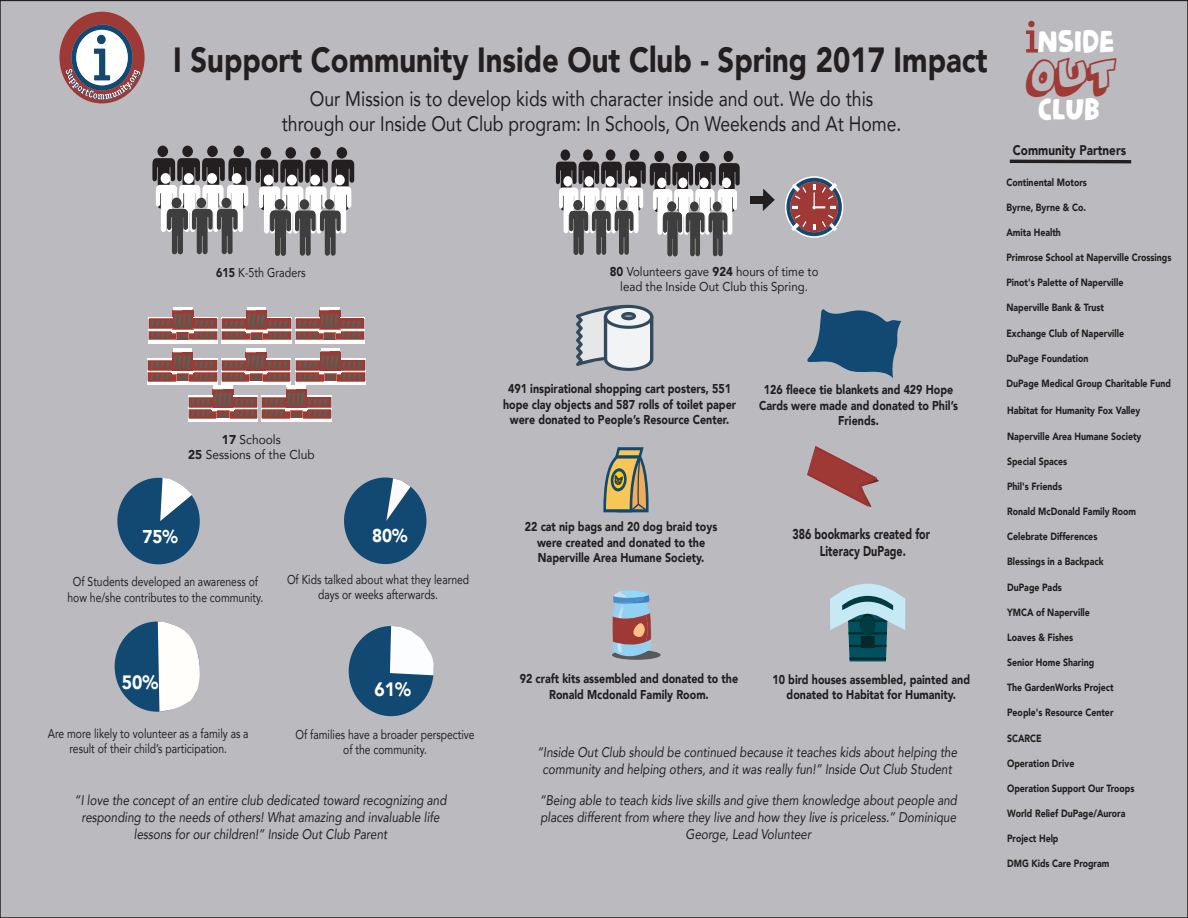
<style>
.page{position:relative;width:1188px;height:918px;background:#bbbbbf}
.page>*{position:absolute;margin:0;border:0;box-sizing:border-box;transform-origin:0 0}
.t1{font:900 34.95px "Avenir";color:#231f20;scale:.83 1}
.t2{font:31.2px "Nickname DEMO";color:#fff}
.t3{font:31.2px "Dynamix";color:#a03a36}
.t4{font:21px/25.2px "Avenir";color:#231f20;text-align:center;scale:.83 1}
.t5{font:900 19.35px "Avenir";color:#fff;scale:.9 1}
.t6{font:900 18.6px "Avenir";color:#fff;scale:.91 1}
.t7{font:900 14.25px/17.1px "Avenir";color:#231f20;text-align:center;scale:.75 1}
.t8{font:italic 13.95px/16.8px "Avenir";color:#231f20;text-align:center;scale:.83 1}
.t9{font:900 13.95px "Avenir";color:#231f20;scale:.83 1}
.t10{font:900 12.75px/15.5px "Avenir";color:#231f20;text-align:center;scale:.83 1}
.t11{font:12.75px/15.5px "Avenir";color:#231f20;text-align:center;scale:.81 1}
.t12{font:12.75px/15.5px "Avenir";color:#231f20;text-align:center;scale:.9 1}
.t13{font:12.75px/15.5px "Avenir";color:#231f20;text-align:center;scale:.93 1}
.t14{font:12.75px "Avenir";color:#231f20;scale:.83 1}
.t15{font:900 10.5px "Avenir";color:#231f20;scale:.83 1}
.s1{font-weight:900}
</style>
<div class="page">
<svg style="left:1026px;top:30px;width:12px;height:23px"></svg>
<div style="left:1028px;top:21px;width:7px;height:6px;background:#a03a36;border-radius:50%"></div>
<svg style="left:1009px;top:159px;width:123px;height:5px"></svg>
<svg style="left:59px;top:12px;width:86px;height:91px"></svg>
<div style="left:97px;top:35px;width:9px;height:9px;background:#124972;border-radius:50%"></div>
<div style="left:261px;top:147px;width:10px;height:12px;background:#231f20;border-radius:50%"></div>
<div style="left:285px;top:147px;width:11px;height:12px;background:#231f20;border-radius:50%"></div>
<div style="left:310px;top:147px;width:11px;height:12px;background:#231f20;border-radius:50%"></div>
<div style="left:337px;top:147px;width:10px;height:12px;background:#231f20;border-radius:50%"></div>
<div style="left:157px;top:146px;width:11px;height:11px;background:#231f20;border-radius:50%"></div>
<div style="left:182px;top:146px;width:11px;height:11px;background:#231f20;border-radius:50%"></div>
<div style="left:207px;top:146px;width:11px;height:11px;background:#231f20;border-radius:50%"></div>
<div style="left:233px;top:146px;width:11px;height:11px;background:#231f20;border-radius:50%"></div>
<svg style="left:152px;top:158px;width:202px;height:98px"></svg>
<div style="left:221px;top:198px;width:10px;height:10px;background:#3e3e3f;border-radius:50%"></div>
<div style="left:654px;top:151px;width:10px;height:11px;background:#231f20;border-radius:50%"></div>
<div style="left:677px;top:151px;width:10px;height:11px;background:#231f20;border-radius:50%"></div>
<div style="left:700px;top:151px;width:9px;height:11px;background:#231f20;border-radius:50%"></div>
<div style="left:724px;top:151px;width:9px;height:11px;background:#231f20;border-radius:50%"></div>
<div style="left:561px;top:149px;width:9px;height:12px;background:#231f20;border-radius:50%"></div>
<div style="left:583px;top:149px;width:10px;height:12px;background:#231f20;border-radius:50%"></div>
<div style="left:606px;top:149px;width:9px;height:12px;background:#231f20;border-radius:50%"></div>
<div style="left:630px;top:149px;width:9px;height:12px;background:#231f20;border-radius:50%"></div>
<svg style="left:556px;top:162px;width:184px;height:94px"></svg>
<div style="left:619px;top:200px;width:9px;height:10px;background:#3e3e3f;border-radius:50%"></div>
<svg style="left:785px;top:176px;width:59px;height:62px"></svg>
<div style="left:750px;top:196px;width:19px;height:7px;background:#231f20"></div>
<svg style="left:763px;top:189px;width:12px;height:22px"></svg>
<div style="left:115px;top:622px;width:85px;height:90px;background:#124972;border-radius:50%"></div>
<svg style="left:158px;top:622px;width:42px;height:90px"></svg>
<svg style="left:349px;top:626px;width:85px;height:90px"></svg>
<svg style="left:576px;top:305px;width:77px;height:66px;background:#b9bfc6"></svg>
<svg style="left:807px;top:309px;width:94px;height:69px"></svg>
<svg style="left:807px;top:446px;width:72px;height:61px"></svg>
<svg style="left:603px;top:447px;width:46px;height:65px;background:#a0966e"></svg>
<svg style="left:612px;top:650px;width:49px;height:10px"></svg>
<svg style="left:612px;top:590px;width:45px;height:70px"></svg>
<svg style="left:830px;top:584px;width:75px;height:78px"></svg>
<div style="left:861px;top:636px;width:14px;height:12px;background:#05292b"></div>
<div style="left:117px;top:478px;width:83px;height:86px;background:#124972;border-radius:50%"></div>
<svg style="left:160px;top:478px;width:32px;height:43px"></svg>
<div style="left:344px;top:478px;width:82px;height:86px;background:#124972;border-radius:50%"></div>
<svg style="left:386px;top:478px;width:25px;height:43px"></svg>
<hr style="left:148px;top:329px;width:24px;height:2px;background:#fff">
<hr style="left:148px;top:317px;width:24px;height:2px;background:#fff">
<hr style="left:148px;top:340px;width:24px;height:3px;background:#fff">
<hr style="left:340px;top:329px;width:25px;height:2px;background:#fff">
<hr style="left:340px;top:317px;width:25px;height:2px;background:#fff">
<hr style="left:340px;top:340px;width:25px;height:4px;background:#fff">
<hr style="left:148px;top:370px;width:24px;height:2px;background:#fff">
<hr style="left:148px;top:358px;width:24px;height:2px;background:#fff">
<hr style="left:341px;top:370px;width:24px;height:2px;background:#fff">
<hr style="left:341px;top:358px;width:24px;height:2px;background:#fff">
<svg style="left:149px;top:307px;width:215px;height:115px"></svg>
<h1 class="t1" style="left:173px;top:29px;width:983px">I Support Community Inside Out Club - Spring 2017 Impact</h1>
<h3 class="t4" style="left:282px;top:86px;width:748px">Our Mission is to develop kids with character inside and out. We do this through our Inside Out Club program: In Schools, On Weekends and At Home.</h3>
<p class="t14" style="left:216px;top:263px;width:109px"><span class="s1">615</span> K-5th Graders</p>
<p class="t12" style="left:610px;top:264px;width:233px"><span class="s1">80</span> Volunteers gave <span class="s1">924</span> hours of time to lead the Inside Out Club this Spring.</p>
<p class="t13" style="left:188px;top:431px;width:137px"><span class="s1">17</span> Schools<br><span class="s1">25</span> Sessions of the Club</p>
<h3 class="t6" style="left:143px;top:520px;width:40px">75%</h3>
<h3 class="t6" style="left:372px;top:520px;width:40px">80%</h3>
<p class="t11" style="left:68px;top:574px;width:243px">Of Students developed an awareness of how he/she contributes to the community.</p>
<p class="t11" style="left:287px;top:571px;width:226px">Of Kids talked about what they learned days or weeks afterwards.</p>
<h3 class="t5" style="left:122px;top:666px;width:42px">50%</h3>
<p class="t11" style="left:48px;top:725px;width:250px">Are more likely to volunteer as a family as a result of their child’s participation.</p>
<h3 class="t5" style="left:374px;top:672px;width:42px">61%</h3>
<p class="t11" style="left:295px;top:727px;width:223px">Of families have a broader perspective of the community.</p>
<h3 class="t8" style="left:75px;top:792px;width:450px">“I love the concept of an entire club dedicated toward recognizing and responding to the needs of others! What amazing and invaluable life lessons for our children!” Inside Out Club Parent</h3>
<p class="t10" style="left:503px;top:381px;width:282px">491 inspirational shopping cart posters, 551 hope clay objects and 587 rolls of toilet paper were donated to People’s Resource Center.</p>
<p class="t10" style="left:759px;top:382px;width:241px">126 fleece tie blankets and 429 Hope<br>Cards were made and donated to Phil’s<br>Friends.</p>
<p class="t10" style="left:525px;top:519px;width:233px">22 cat nip bags and 20 dog braid toys were created and donated to the<br>Naperville Area Humane Society.</p>
<h3 class="t7" style="left:792px;top:525px;width:185px">386 bookmarks created for<br>Literacy DuPage.</h3>
<p class="t10" style="left:520px;top:671px;width:265px">92 craft kits assembled and donated to the<br>Ronald Mcdonald Family Room.</p>
<p class="t10" style="left:772px;top:671px;width:240px">10 bird houses assembled, painted and donated to Habitat for Humanity.</p>
<h3 class="t8" style="left:537px;top:744px;width:508px">“Inside Out Club should be continued because it teaches kids about helping the community and helping others, and it was really fun!” Inside Out Club Student</h3>
<h3 class="t8" style="left:540px;top:792px;width:504px">“Being able to teach kids live skills and give them knowledge about people and places different from where they live and how they live is priceless.” Dominique<br>George, Lead Volunteer</h3>
<h2 class="t2" style="left:1038px;top:22px;width:78px">NSIDE</h2>
<h2 class="t3" style="left:1026px;top:48px;width:90px">OUT</h2>
<h2 class="t2" style="left:1038px;top:89px;width:63px">CLUB</h2>
<h3 class="t9" style="left:1013px;top:139px;width:138px">Community Partners</h3>
<p class="t15" style="left:1006px;top:173px;width:98px">Continental Motors</p>
<p class="t15" style="left:1006px;top:198px;width:97px">Byrne, Byrne &amp; Co.</p>
<p class="t15" style="left:1006px;top:223px;width:67px">Amita Health</p>
<p class="t15" style="left:1006px;top:248px;width:200px">Primrose School at Naperville Crossings</p>
<p class="t15" style="left:1006px;top:274px;width:142px">Pinot's Palette of Naperville</p>
<p class="t15" style="left:1006px;top:299px;width:119px">Naperville Bank &amp; Trust</p>
<p class="t15" style="left:1006px;top:324px;width:143px">Exchange Club of Naperville</p>
<p class="t15" style="left:1006px;top:349px;width:100px">DuPage Foundation</p>
<p class="t15" style="left:1006px;top:374px;width:200px">DuPage Medical Group Charitable Fund</p>
<p class="t15" style="left:1007px;top:402px;width:162px">Habitat for Humanity Fox Valley</p>
<p class="t15" style="left:1007px;top:427px;width:163px">Naperville Area Humane Society</p>
<p class="t15" style="left:1007px;top:452px;width:74px">Special Spaces</p>
<p class="t15" style="left:1007px;top:477px;width:68px">Phil's Friends</p>
<p class="t15" style="left:1007px;top:502px;width:157px">Ronald McDonald Family Room</p>
<p class="t15" style="left:1007px;top:528px;width:110px">Celebrate Differences</p>
<p class="t15" style="left:1007px;top:553px;width:118px">Blessings in a Backpack</p>
<p class="t15" style="left:1007px;top:578px;width:68px">DuPage Pads</p>
<p class="t15" style="left:1007px;top:603px;width:101px">YMCA of Naperville</p>
<p class="t15" style="left:1007px;top:628px;width:81px">Loaves &amp; Fishes</p>
<p class="t15" style="left:1007px;top:653px;width:107px">Senior Home Sharing</p>
<p class="t15" style="left:1007px;top:679px;width:130px">The GardenWorks Project</p>
<p class="t15" style="left:1007px;top:704px;width:130px">People's Resource Center</p>
<p class="t15" style="left:1007px;top:729px;width:43px">SCARCE</p>
<p class="t15" style="left:1007px;top:754px;width:83px">Operation Drive</p>
<p class="t15" style="left:1007px;top:779px;width:155px">Operation Support Our Troops</p>
<p class="t15" style="left:1007px;top:804px;width:144px">World Relief DuPage/Aurora</p>
<p class="t15" style="left:1007px;top:830px;width:63px">Project Help</p>
<p class="t15" style="left:1007px;top:855px;width:125px">DMG Kids Care Program</p>
</div>
